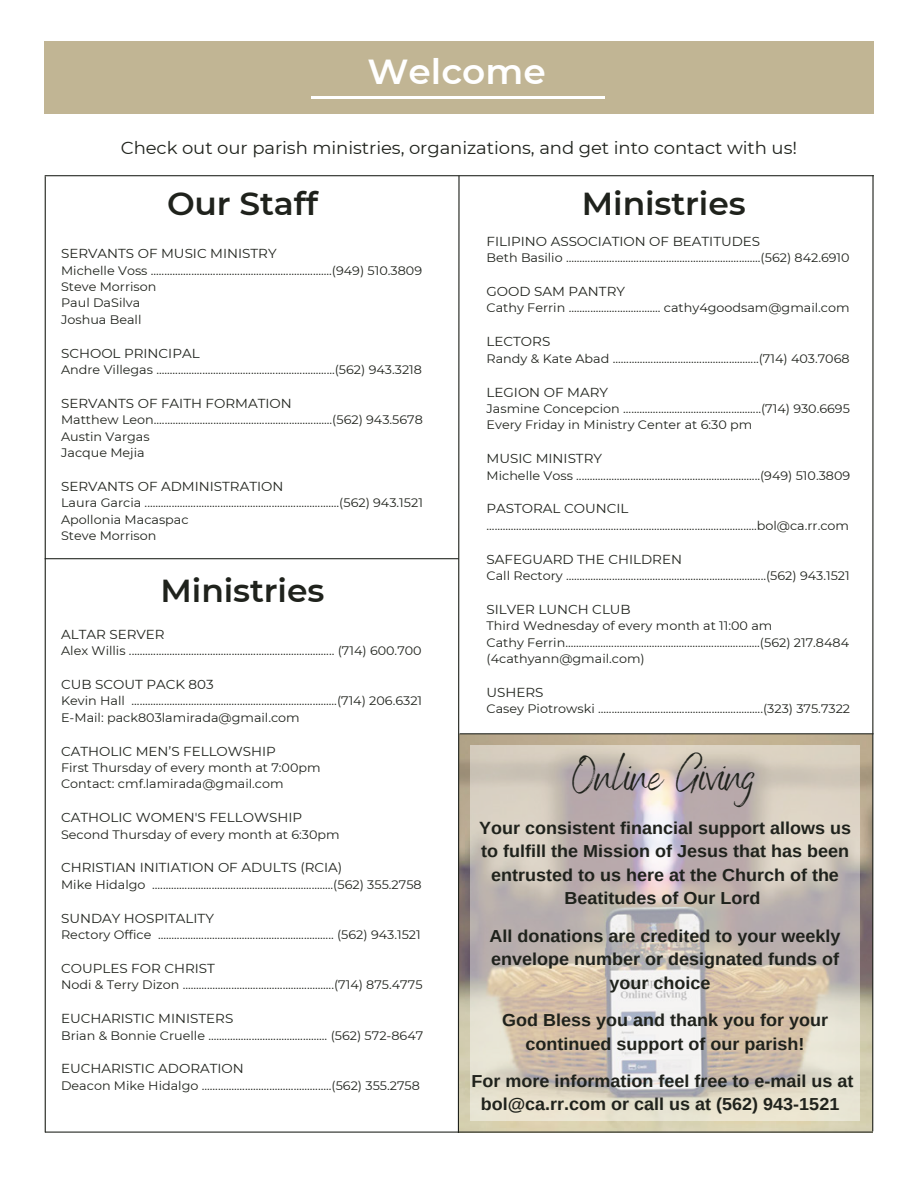
<style>
.page{position:relative;width:918px;height:1188px;background:#fff}
.page>*{position:absolute;margin:0;border:0;box-sizing:border-box;transform-origin:0 0}
.t1{font:46.5px "Benedict";color:#1f221c;scale:1.04 1}
.t2{font:600 34.8px "Montserrat";color:#fff;scale:1.04 1}
.t3{font:600 31.8px "Montserrat";letter-spacing:-.005em;color:#1f221c;scale:1.04 1}
.t4{font:700 17.4px/23.7px "Arimo";color:#1f221c;text-align:center;scale:1.04 1}
.t5{font:17.4px "Montserrat";letter-spacing:-.005em;color:#1f221c;scale:1.04 1}
.t6{font:13.05px "Montserrat";color:#1f221c;scale:1.04 1}
.t7{font:12.3px/16.4px "Montserrat";color:#1f221c;scale:1.04 1}
</style>
<div class="page">
<img style="left:460px;top:734px;width:412px;height:398px">
<svg style="left:471px;top:745px;width:389px;height:376px;background:#cfc5bc"></svg>
<hr style="left:45px;top:558px;width:414px;height:1px;background:#1f221c">
<svg style="left:457px;top:176px;width:3px;height:956px"></svg>
<hr style="left:45px;top:176px;width:1px;height:956px;background:#1f221c">
<hr style="left:45px;top:1132px;width:828px;height:1px;background:#1f221c">
<hr style="left:45px;top:175px;width:829px;height:1px;background:#1f221c">
<hr style="left:460px;top:733px;width:414px;height:1px;background:#1f221c">
<hr style="left:872px;top:175px;width:2px;height:956px;background:#1f221c">
<div style="left:45px;top:41px;width:829px;height:72px;background:#c1b594"></div>
<hr style="left:311px;top:96px;width:294px;height:2px;background:#fff">
<h2 class="t2" style="left:367px;top:50px;width:173px">Welcome</h2>
<h3 class="t5" style="left:121px;top:137px;width:652px">Check out our parish ministries, organizations, and get into contact with us!</h3>
<h3 class="t3" style="left:167px;top:185px;width:147px">Our Staff</h3>
<h3 class="t3" style="left:582px;top:184px;width:159px">Ministries</h3>
<p class="t6" style="left:61px;top:246px;width:209px">SERVANTS OF MUSIC MINISTRY</p>
<p class="t7" style="left:61px;top:262px;width:349px">Michelle Voss ...................................................................(949) 510.3809<br>Steve Morrison<br>Paul DaSilva<br>Joshua Beall</p>
<p class="t6" style="left:61px;top:345px;width:135px">SCHOOL PRINCIPAL</p>
<p class="t7" style="left:61px;top:362px;width:349px">Andre Villegas ..................................................................(562) 943.3218</p>
<p class="t6" style="left:61px;top:395px;width:223px">SERVANTS OF FAITH FORMATION</p>
<p class="t7" style="left:61px;top:412px;width:349px">Matthew Leon..................................................................(562) 943.5678<br>Austin Vargas<br>Jacque Mejia</p>
<p class="t6" style="left:61px;top:478px;width:215px">SERVANTS OF ADMINISTRATION</p>
<p class="t7" style="left:61px;top:495px;width:349px">Laura Garcia ........................................................................(562) 943.1521<br>Apollonia Macaspac<br>Steve Morrison</p>
<h3 class="t3" style="left:161px;top:571px;width:159px">Ministries</h3>
<p class="t6" style="left:61px;top:626px;width:101px">ALTAR SERVER</p>
<p class="t7" style="left:61px;top:643px;width:348px">Alex Willis ............................................................................ (714) 600.700</p>
<p class="t6" style="left:61px;top:676px;width:148px">CUB SCOUT PACK 803</p>
<p class="t7" style="left:61px;top:693px;width:349px">Kevin Hall ............................................................................(714) 206.6321<br>E-Mail: pack803lamirada@gmail.com</p>
<p class="t6" style="left:61px;top:743px;width:208px">CATHOLIC MEN’S FELLOWSHIP</p>
<p class="t7" style="left:61px;top:759px;width:251px">First Thursday of every month at 7:00pm<br>Contact: cmf.lamirada@gmail.com</p>
<p class="t6" style="left:61px;top:810px;width:233px">CATHOLIC WOMEN'S FELLOWSHIP</p>
<p class="t7" style="left:61px;top:826px;width:269px">Second Thursday of every month at 6:30pm</p>
<p class="t6" style="left:61px;top:860px;width:272px">CHRISTIAN INITIATION OF ADULTS (RCIA)</p>
<p class="t7" style="left:61px;top:876px;width:348px">Mike Hidalgo ...................................................................(562) 355.2758</p>
<p class="t6" style="left:61px;top:910px;width:148px">SUNDAY HOSPITALITY</p>
<p class="t7" style="left:61px;top:927px;width:347px">Rectory Office ................................................................. (562) 943.1521</p>
<p class="t6" style="left:61px;top:960px;width:149px">COUPLES FOR CHRIST</p>
<p class="t7" style="left:61px;top:977px;width:349px">Nodi &amp; Terry Dizon ........................................................(714) 875.4775</p>
<p class="t6" style="left:61px;top:1011px;width:167px">EUCHARISTIC MINISTERS</p>
<p class="t7" style="left:61px;top:1027px;width:350px">Brian &amp; Bonnie Cruelle ............................................ (562) 572-8647</p>
<p class="t6" style="left:61px;top:1061px;width:177px">EUCHARISTIC ADORATION</p>
<p class="t7" style="left:61px;top:1077px;width:347px">Deacon Mike Hidalgo ................................................(562) 355.2758</p>
<p class="t6" style="left:487px;top:233px;width:265px">FILIPINO ASSOCIATION OF BEATITUDES</p>
<p class="t7" style="left:487px;top:250px;width:351px">Beth Basilio ........................................................................(562) 842.6910</p>
<p class="t6" style="left:487px;top:283px;width:135px">GOOD SAM PANTRY</p>
<p class="t7" style="left:487px;top:300px;width:351px">Cathy Ferrin .................................. cathy4goodsam@gmail.com</p>
<p class="t6" style="left:487px;top:334px;width:63px">LECTORS</p>
<p class="t7" style="left:487px;top:350px;width:351px">Randy &amp; Kate Abad ......................................................(714) 403.7068</p>
<p class="t6" style="left:487px;top:384px;width:118px">LEGION OF MARY</p>
<p class="t7" style="left:487px;top:400px;width:351px">Jasmine Concepcion ...................................................(714) 930.6695<br>Every Friday in Ministry Center at 6:30 pm</p>
<p class="t6" style="left:487px;top:451px;width:113px">MUSIC MINISTRY</p>
<p class="t7" style="left:487px;top:467px;width:351px">Michelle Voss ....................................................................(949) 510.3809</p>
<p class="t6" style="left:487px;top:501px;width:138px">PASTORAL COUNCIL</p>
<p class="t7" style="left:487px;top:517px;width:350px">....................................................................................................bol@ca.rr.com</p>
<p class="t6" style="left:487px;top:551px;width:189px">SAFEGUARD THE CHILDREN</p>
<p class="t7" style="left:487px;top:567px;width:351px">Call Rectory ..........................................................................(562) 943.1521</p>
<p class="t6" style="left:487px;top:601px;width:140px">SILVER LUNCH CLUB</p>
<p class="t7" style="left:487px;top:618px;width:350px">Third Wednesday of every month at 11:00 am<br>Cathy Ferrin........................................................................(562) 217.8484 (4cathyann@gmail.com)</p>
<p class="t6" style="left:487px;top:684px;width:56px">USHERS</p>
<p class="t7" style="left:487px;top:701px;width:351px">Casey Piotrowski .............................................................(323) 375.7322</p>
<h1 class="t1" style="left:573px;top:745px;width:177px">Online Giving</h1>
<h3 class="t4" style="left:479px;top:816px;width:359px">Your consistent financial support allows us to fulfill the Mission of Jesus that has been entrusted to us here at the Church of the Beatitudes of Our Lord</h3>
<h3 class="t4" style="left:490px;top:924px;width:339px">All donations are credited to your weekly envelope number or designated funds of your choice</h3>
<h3 class="t4" style="left:502px;top:1008px;width:315px">God Bless you and thank you for your continued support of our parish!</h3>
<h3 class="t4" style="left:472px;top:1069px;width:369px">For more information feel free to e-mail us at bol@ca.rr.com or call us at (562) 943-1521</h3>
</div>
